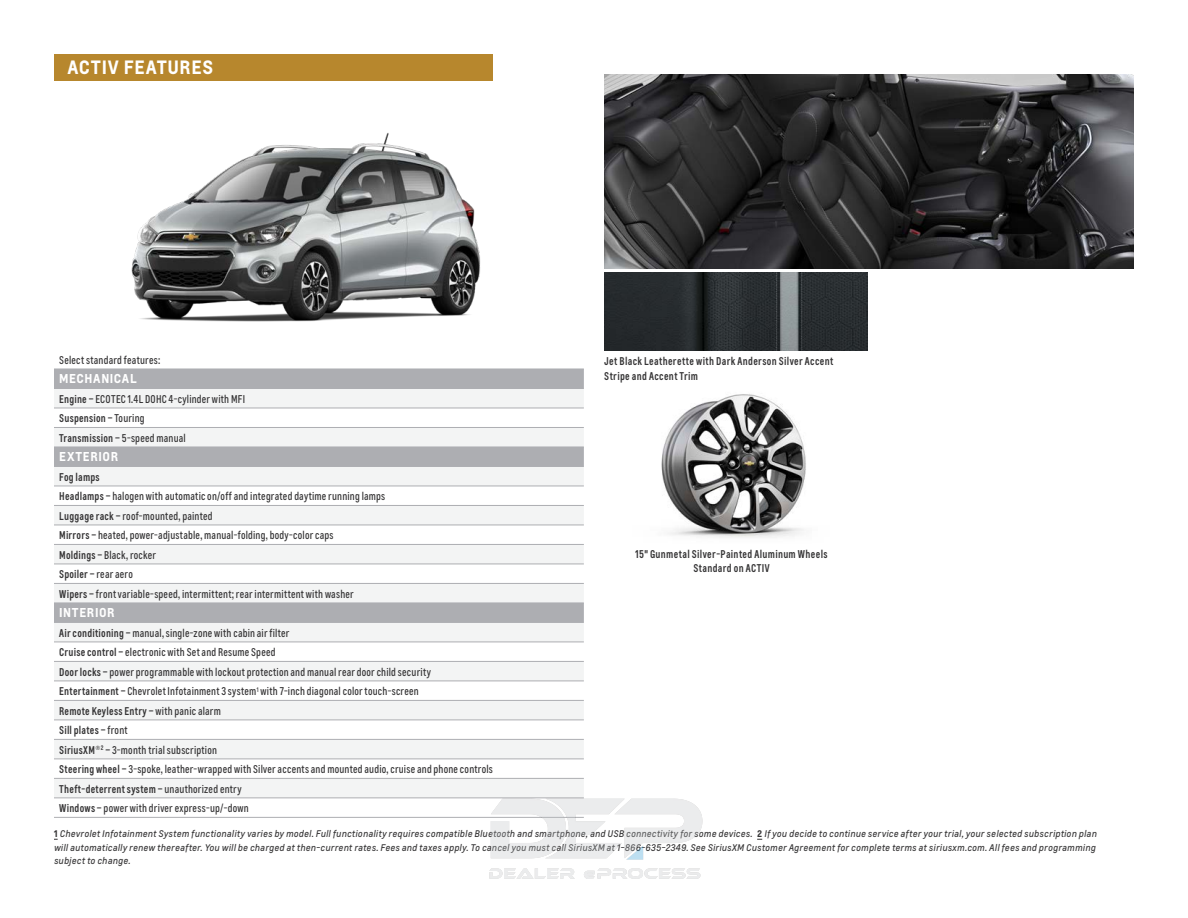
<style>
.page{position:relative;width:1188px;height:918px;background:#fff}
.page>*{position:absolute;margin:0;border:0;box-sizing:border-box;transform-origin:0 0}
.t1{font:700 18px "Louis Global 2";letter-spacing:.04em;color:#fff}
.t2{font:700 12px "Louis Global 2";letter-spacing:.05em;color:#fff}
.t3{font:condensed 10.5px/19.5px "Louis Global 2";letter-spacing:.02em;color:#363536}
.t4{font:600 condensed 10.5px/14.2px "Louis Global 2";letter-spacing:.035em;color:#363536}
.t5{font:italic 9px/13.5px "Louis Global 2";letter-spacing:.03em;color:#363536;text-align:justify}
.s1{font-weight:600}
.s2{font-weight:700;font-style:normal}
</style>
<div class="page">
<img style="left:661px;top:394px;width:145px;height:144px">
<img style="left:604px;top:272px;width:263px;height:79px">
<img style="left:131px;top:74px;width:362px;height:248px">
<img style="left:604px;top:74px;width:530px;height:195px">
<div style="left:54px;top:54px;width:438px;height:27px;background:#b7872d"></div>
<div style="left:54px;top:370px;width:530px;height:18px;background:#adaeb2"></div>
<svg style="left:54px;top:389px;width:530px;height:409px;fill:#f3f4f4"></svg>
<hr style="left:54px;top:369px;width:530px;height:1px;background:#adaeb2">
<hr style="left:54px;top:388px;width:530px;height:1px;background:#adaeb2">
<hr style="left:54px;top:408px;width:530px;height:1px;background:#adaeb2">
<hr style="left:54px;top:427px;width:530px;height:1px;background:#adaeb2">
<hr style="left:54px;top:447px;width:530px;height:1px;background:#adaeb2">
<hr style="left:54px;top:466px;width:530px;height:1px;background:#adaeb2">
<hr style="left:54px;top:486px;width:530px;height:1px;background:#adaeb2">
<hr style="left:54px;top:505px;width:530px;height:1px;background:#adaeb2">
<hr style="left:54px;top:525px;width:530px;height:1px;background:#adaeb2">
<hr style="left:54px;top:544px;width:530px;height:1px;background:#adaeb2">
<hr style="left:54px;top:564px;width:530px;height:1px;background:#adaeb2">
<hr style="left:54px;top:583px;width:530px;height:1px;background:#adaeb2">
<hr style="left:54px;top:603px;width:530px;height:1px;background:#adaeb2">
<hr style="left:54px;top:622px;width:530px;height:1px;background:#adaeb2">
<hr style="left:54px;top:642px;width:530px;height:1px;background:#adaeb2">
<hr style="left:54px;top:661px;width:530px;height:1px;background:#adaeb2">
<hr style="left:54px;top:681px;width:530px;height:1px;background:#adaeb2">
<hr style="left:54px;top:700px;width:530px;height:1px;background:#adaeb2">
<hr style="left:54px;top:720px;width:530px;height:1px;background:#adaeb2">
<hr style="left:54px;top:739px;width:530px;height:1px;background:#adaeb2">
<hr style="left:54px;top:759px;width:530px;height:1px;background:#adaeb2">
<hr style="left:54px;top:778px;width:530px;height:1px;background:#adaeb2">
<hr style="left:54px;top:798px;width:530px;height:1px;background:#adaeb2">
<hr style="left:54px;top:817px;width:530px;height:1px;background:#adaeb2">
<img style="left:475px;top:778px;width:228px;height:101px">
<h1 class="t1" style="left:68px;top:54px;width:147px">ACTIV FEATURES</h1>
<p class="t3" style="left:59px;top:350px;width:103px">Select standard features:</p>
<p class="t2" style="left:59px;top:370px;width:79px">MECHANICAL</p>
<p class="t3" style="left:59px;top:389px;width:187px"><span class="s1">Engine –</span> ECOTEC 1.4L DOHC 4-cylinder with MFI<br><span class="s1">Suspension –</span> Touring<br><span class="s1">Transmission –</span> 5-speed manual</p>
<p class="t2" style="left:59px;top:448px;width:60px">EXTERIOR</p>
<p class="t3" style="left:59px;top:467px;width:328px"><span class="s1">Fog lamps<br>Headlamps –</span> halogen with automatic on/off and integrated daytime running lamps <span class="s1">Luggage rack –</span> roof-mounted, painted<br><span class="s1">Mirrors –</span> heated, power-adjustable, manual-folding, body-color caps<br><span class="s1">Moldings –</span> Black, rocker<br><span class="s1">Spoiler –</span> rear aero<br><span class="s1">Wipers –</span> front variable-speed, intermittent; rear intermittent with washer</p>
<p class="t2" style="left:59px;top:604px;width:57px">INTERIOR</p>
<p class="t3" style="left:59px;top:623px;width:435px"><span class="s1">Air conditioning –</span> manual, single-zone with cabin air filter<br><span class="s1">Cruise control –</span> electronic with Set and Resume Speed<br><span class="s1">Door locks –</span> power programmable with lockout protection and manual rear door child security <span class="s1">Entertainment –</span> Chevrolet Infotainment 3 system<sup>1</sup> with 7-inch diagonal color touch-screen<br><span class="s1">Remote Keyless Entry –</span> with panic alarm<br><span class="s1">Sill plates –</span> front<br><span class="s1">SiriusXM®</span><sup>2</sup> <span class="s1">–</span> 3-month trial subscription<br><span class="s1">Steering wheel –</span> 3-spoke, leather-wrapped with Silver accents and mounted audio, cruise and phone controls <span class="s1">Theft-deterrent system –</span> unauthorized entry<br><span class="s1">Windows –</span> power with driver express-up/-down</p>
<p class="t5" style="left:54px;top:827px;width:1044px"><span class="s2">1</span> Chevrolet Infotainment System functionality varies by model. Full functionality requires compatible Bluetooth and smartphone, and USB connectivity for some devices. <span class="s2">2</span> If you decide to continue service after your trial, your selected subscription plan will automatically renew thereafter. You will be charged at then-current rates. Fees and taxes apply. To cancel you must call SiriusXM at 1-866-635-2349. See SiriusXM Customer Agreement for complete terms at siriusxm.com. All fees and programming subject to change.</p>
<p class="t4" style="left:604px;top:354px;width:231px">Jet Black Leatherette with Dark Anderson Silver Accent<br>Stripe and Accent Trim</p>
<p class="t4" style="left:636px;top:547px;width:194px;text-align:center">15" Gunmetal Silver-Painted Aluminum Wheels<br>Standard on ACTIV</p>
</div>
